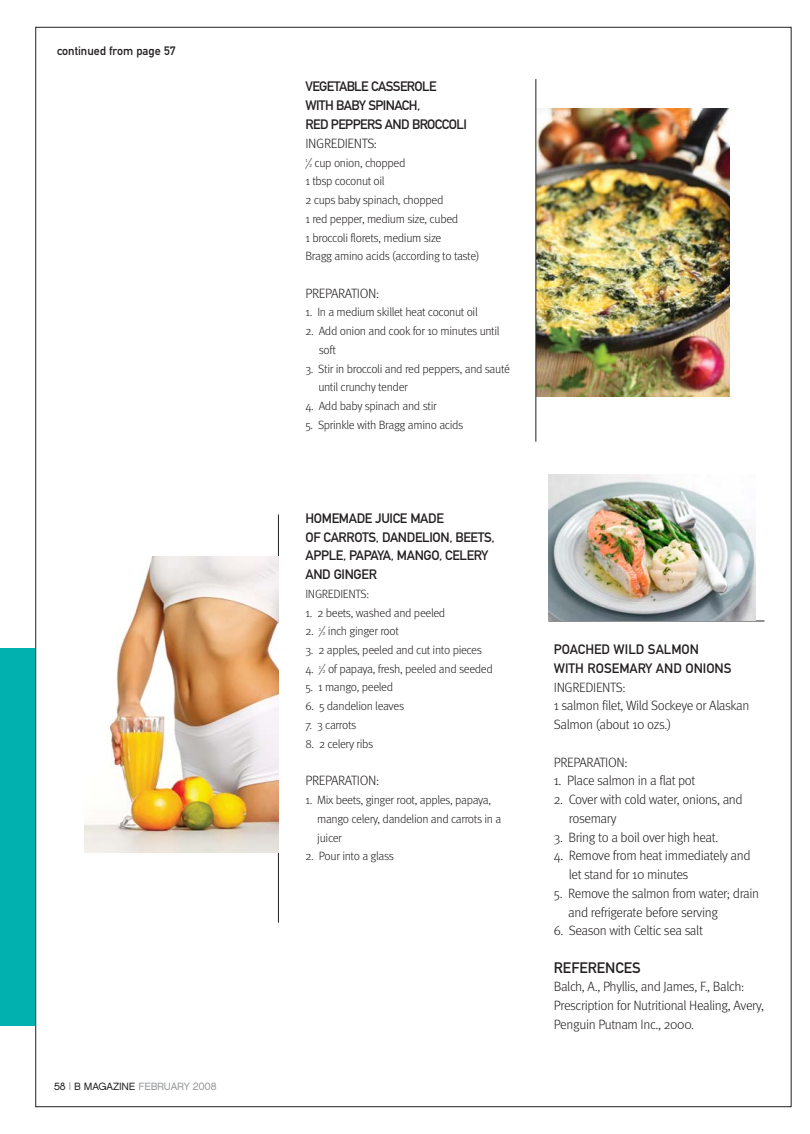
<style>
.page{position:relative;width:810px;height:1134px;background:#fff}
.page>*{position:absolute;margin:0;border:0;box-sizing:border-box;transform-origin:0 0}
.t1{font:15px "DIN Mittelschrift";color:#231f20}
.t2{font:300 13.5px/18.8px "Meta";letter-spacing:-.03em;color:#231f20}
.t3{font:13.5px/18.8px "DIN Mittelschrift";letter-spacing:-.025em;color:#231f20}
.t4{font:13.5px/18.8px "DIN Mittelschrift";letter-spacing:-.045em;color:#231f20}
.t5{font:13.5px/18.8px "DIN Mittelschrift";color:#231f20}
.t6{font:300 12px/18.8px "Meta";letter-spacing:-.03em;color:#231f20}
.t7{font:12px "DIN Mittelschrift";color:#231f20}
.t8{font:10.5px "Chalet London Nineteen Sixty";letter-spacing:-.02em;color:#939598}
.s1{font-family:"Chalet London Nineteen Seventy";color:#231f20}
.s2{font-family:"Chalet London Nineteen Seventy"}
.s3{color:#231f20}
.s4{font-size:6px}
</style>
<div class="page">
<div style="left:0;top:648px;width:35px;height:378px;background:#00b1b0"></div>
<hr style="left:278px;top:514px;width:1px;height:409px;background:#231f20">
<img style="left:537px;top:108px;width:192px;height:289px">
<img style="left:84px;top:556px;width:194px;height:296px">
<hr style="left:535px;top:79px;width:1px;height:363px;background:#231f20">
<hr style="left:548px;top:621px;width:216px;height:1px;background:#231f20">
<img style="left:548px;top:474px;width:208px;height:147px">
<p class="t7" style="left:57px;top:46px;width:120px">continued from page 57</p>
<p class="t8" style="left:54px;top:1081px;width:164px"><span class="s1">58</span> <span class="s2">|</span> <span class="s3">B MAGAZINE</span> FEBRUARY 2008</p>
<p class="t4" style="left:305px;top:79px;width:163px">VEGETABLE CASSEROLE<br>WITH BABY SPINACH,<br>RED PEPPERS AND BROCCOLI</p>
<p class="t2" style="left:305px;top:135px;width:73px">INGREDIENTS:</p>
<p class="t6" style="left:305px;top:154px;width:176px"><sup>1</sup>⁄<span class="s4">2</span> cup onion, chopped<br>1 tbsp coconut oil<br>2 cups baby spinach, chopped<br>1 red pepper, medium size, cubed<br>1 broccoli florets, medium size<br>Bragg amino acids (according to taste)</p>
<p class="t2" style="left:305px;top:285px;width:75px">PREPARATION:</p>
<p class="t6" style="left:305px;top:304px;width:174px">1. In a medium skillet heat coconut oil</p>
<p class="t6" style="left:319px;top:323px;width:182px;text-indent:-13px">2. Add onion and cook for 10 minutes until soft</p>
<p class="t6" style="left:318px;top:361px;width:193px;text-indent:-13px">3. Stir in broccoli and red peppers, and sauté until crunchy tender</p>
<p class="t6" style="left:305px;top:398px;width:133px">4. Add baby spinach and stir</p>
<p class="t6" style="left:305px;top:417px;width:159px">5. Sprinkle with Bragg amino acids</p>
<p class="t3" style="left:305px;top:510px;width:191px">HOMEMADE JUICE MADE<br>OF CARROTS, DANDELION, BEETS,<br>APPLE, PAPAYA, MANGO, CELERY<br>AND GINGER</p>
<p class="t6" style="left:305px;top:586px;width:65px">INGREDIENTS:</p>
<p class="t6" style="left:305px;top:604px;width:141px">1. 2 beets, washed and peeled</p>
<p class="t6" style="left:305px;top:623px;width:95px">2. <sup>1</sup>⁄<span class="s4">2</span> inch ginger root</p>
<p class="t6" style="left:305px;top:642px;width:178px">3. 2 apples, peeled and cut into pieces</p>
<p class="t6" style="left:305px;top:661px;width:189px">4. <sup>1</sup>⁄<span class="s4">2</span> of papaya, fresh, peeled and seeded</p>
<p class="t6" style="left:305px;top:679px;width:89px">5. 1 mango, peeled</p>
<p class="t6" style="left:305px;top:698px;width:100px">6. 5 dandelion leaves</p>
<p class="t6" style="left:305px;top:717px;width:52px">7. 3 carrots</p>
<p class="t6" style="left:305px;top:736px;width:69px">8. 2 celery ribs</p>
<p class="t2" style="left:305px;top:773px;width:75px">PREPARATION:</p>
<p class="t6" style="left:317px;top:792px;width:186px;text-indent:-12px">1. Mix beets, ginger root, apples, papaya, mango celery, dandelion and carrots in a juicer</p>
<p class="t6" style="left:305px;top:848px;width:90px">2. Pour into a glass</p>
<p class="t5" style="left:554px;top:641px;width:179px">POACHED WILD SALMON<br>WITH ROSEMARY AND ONIONS</p>
<p class="t2" style="left:554px;top:679px;width:197px">INGREDIENTS:<br>1 salmon filet, Wild Sockeye or Alaskan<br>Salmon (about 10 ozs.)</p>
<p class="t2" style="left:554px;top:754px;width:75px">PREPARATION:</p>
<p class="t2" style="left:554px;top:773px;width:143px">1. Place salmon in a flat pot</p>
<p class="t2" style="left:569px;top:791px;width:175px;text-indent:-15px">2. Cover with cold water, onions, and rosemary</p>
<p class="t2" style="left:554px;top:829px;width:166px">3. Bring to a boil over high heat.</p>
<p class="t2" style="left:569px;top:848px;width:183px;text-indent:-15px">4. Remove from heat immediately and let stand for 10 minutes</p>
<p class="t2" style="left:568px;top:885px;width:193px;text-indent:-14px">5. Remove the salmon from water; drain and refrigerate before serving</p>
<p class="t2" style="left:554px;top:923px;width:151px">6. Season with Celtic sea salt</p>
<p class="t1" style="left:554px;top:962px;width:88px">REFERENCES</p>
<p class="t2" style="left:554px;top:979px;width:212px">Balch, A., Phyllis, and James, F., Balch:<br>Prescription for Nutritional Healing, Avery,<br>Penguin Putnam Inc., 2000.</p>
</div>
